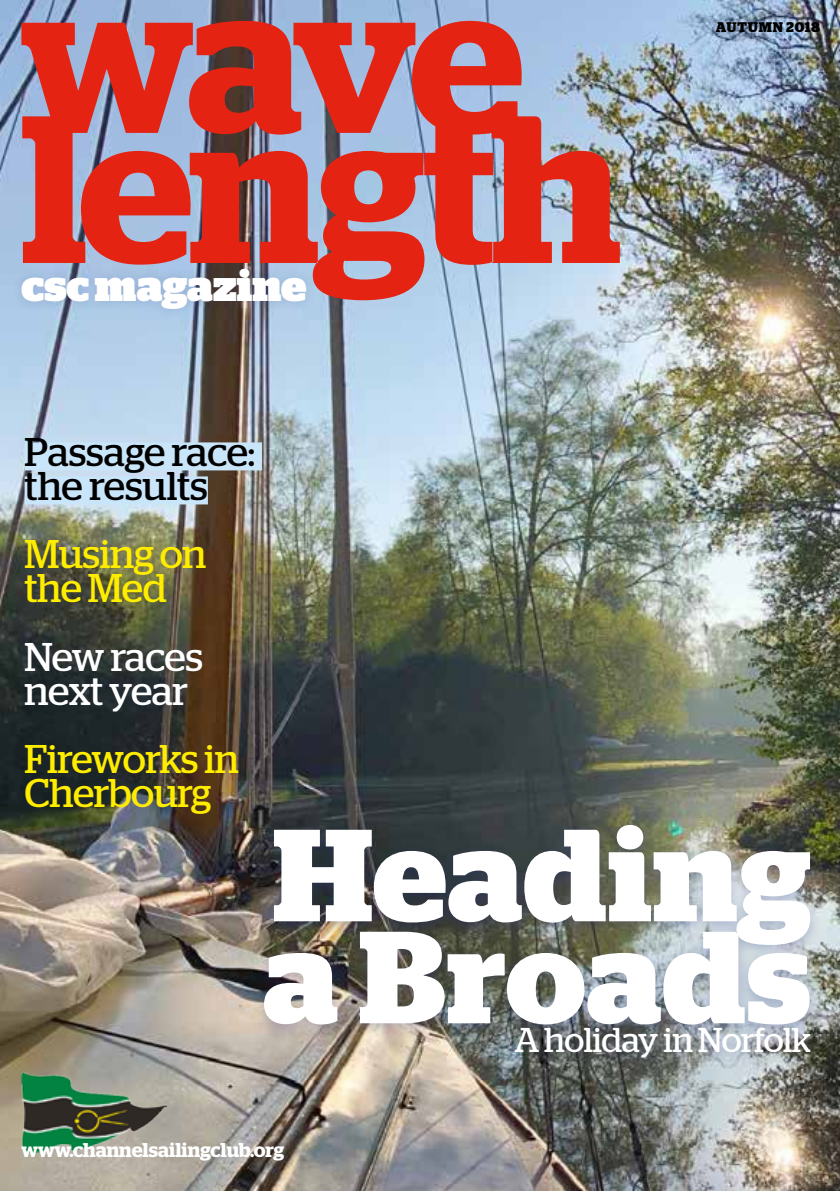
<style>
.page{position:relative;width:840px;height:1191px;background:#fff}
.page>*{position:absolute;margin:0;border:0;box-sizing:border-box;transform-origin:0 0}
.t1{font:700 130.8px/102px "Stag";letter-spacing:.005em;color:#fff}
.t2{font:900 43.2px "Stag";letter-spacing:.005em;color:#fff}
.t3{font:40px/34px "Stag";letter-spacing:-.015em;color:#ffed00}
.t4{font:40px/34px "Stag";letter-spacing:-.005em;color:#000}
.t5{font:40px/34px "Stag";letter-spacing:-.015em;color:#fff}
.t6{font:34.4px "Stag";letter-spacing:-.015em;color:#fff}
.t7{font:600 20px "Stag";color:#fff}
.t8{font:700 14px "Stag";letter-spacing:.05em;color:#000}
</style>
<div class="page">
<img style="left:0;top:0;width:839px;height:1191px">
<img style="left:21px;top:1071px;width:146px;height:82px">
<div style="left:11px;top:259px;width:305px;height:61px;background:#283583;opacity:.17"></div>
<svg style="left:21px;top:21px;width:598px;height:279px;background:#c26569"></svg>
<div style="left:252px;top:817px;width:570px;height:256px;background:#283583;opacity:.28"></div>
<div style="left:25px;top:442px;width:237px;height:28px;background:#c9e5f9"></div>
<div style="left:25px;top:476px;width:183px;height:28px;background:#c9e5f9"></div>
<p class="t2" style="left:21px;top:261px;width:286px">csc magazine</p>
<p class="t4" style="left:25px;top:435px;width:232px">Passage race: the results</p>
<p class="t3" style="left:25px;top:537px;width:183px">Musing on the Med</p>
<p class="t5" style="left:25px;top:639px;width:180px">New races next year</p>
<p class="t3" style="left:25px;top:741px;width:216px">Fireworks in<br>Cherbourg</p>
<p class="t8" style="left:715px;top:19px;width:106px">AUTUMN 2018</p>
<h1 class="t1" style="left:263px;top:824px;width:549px">Heading a Broads</h1>
<p class="t6" style="left:514px;top:1019px;width:298px">A holiday in Norfolk</p>
<p class="t7" style="left:21px;top:1138px;width:264px">www.channelsailingclub.org</p>
</div>
